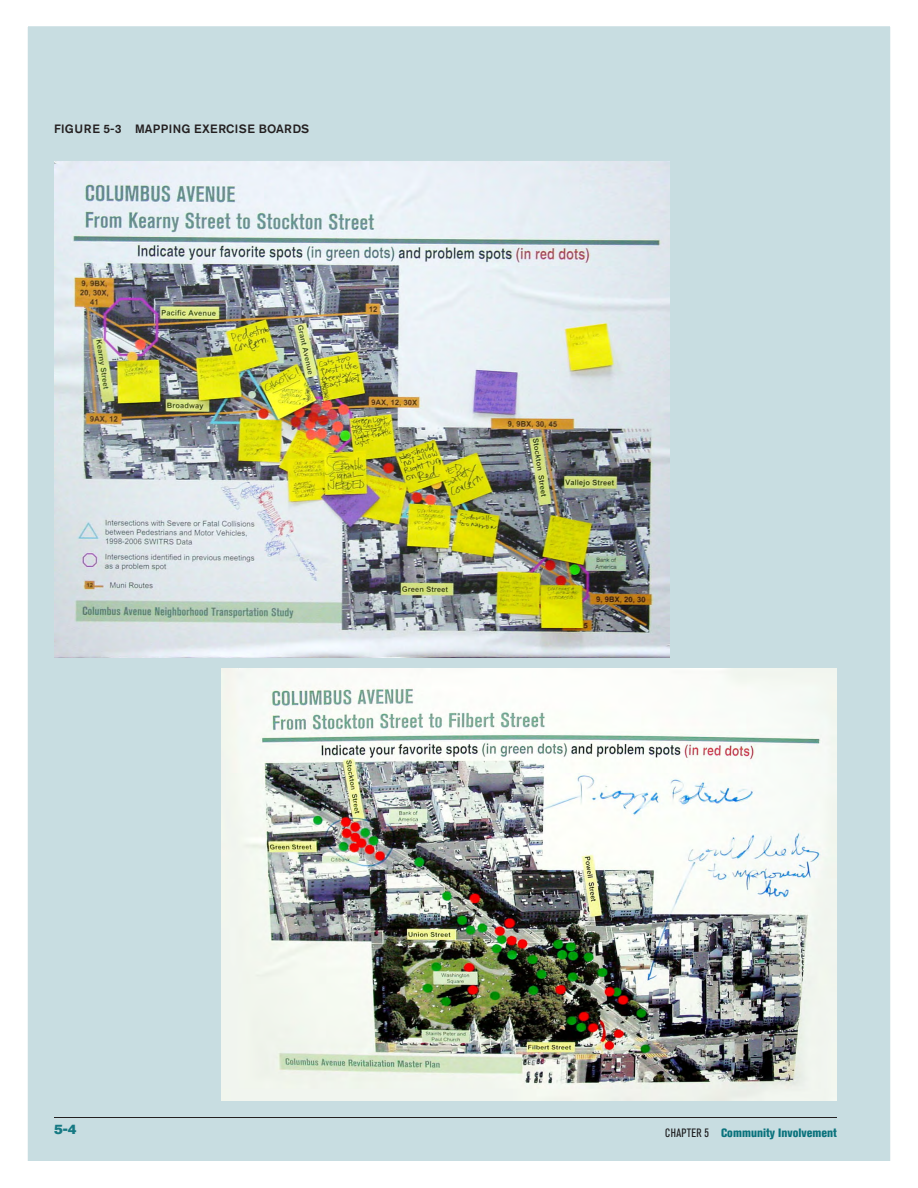
<style>
.page{position:relative;width:918px;height:1188px;background:#fff}
.page>*{position:absolute;margin:0;border:0;box-sizing:border-box;transform-origin:0 0}
.t1{font:13.5px "Akzidenz Grotesk Std Super";color:#1d8c95}
.t2{font:500 12px "Akzidenz Grotesk Std";letter-spacing:.035em;color:#231f20}
.t3{font:800 condensed 12px "Akzidenz Grotesk Std";color:#0e848d}
.s1{font-weight:400;color:#231f20}
</style>
<div class="page">
<div style="left:14px;top:13px;width:890px;height:1161px;background:#c8dde1"></div>
<div style="left:1px;top:0;width:916px;height:1188px;border:27px solid #fff"></div>
<img style="left:221px;top:668px;width:616px;height:433px">
<img style="left:54px;top:161px;width:616px;height:497px">
<hr style="left:54px;top:1117px;width:783px;height:1px;background:#231f20">
<p class="t2" style="left:54px;top:121px;width:30px">FIGURE</p>
<p class="t2" style="left:103px;top:121px;width:50px">5-3 MAPPIN</p>
<p class="t2" style="left:182px;top:121px;width:37px">G EXERCISE</p>
<p class="t2" style="left:259px;top:121px;width:18px">BOARDS</p>
<p class="t1" style="left:54px;top:1121px;width:24px">5-4</p>
<p class="t3" style="left:665px;top:1126px;width:173px"><span class="s1">CHAPTER 5</span> Community Involvement</p>
</div>
